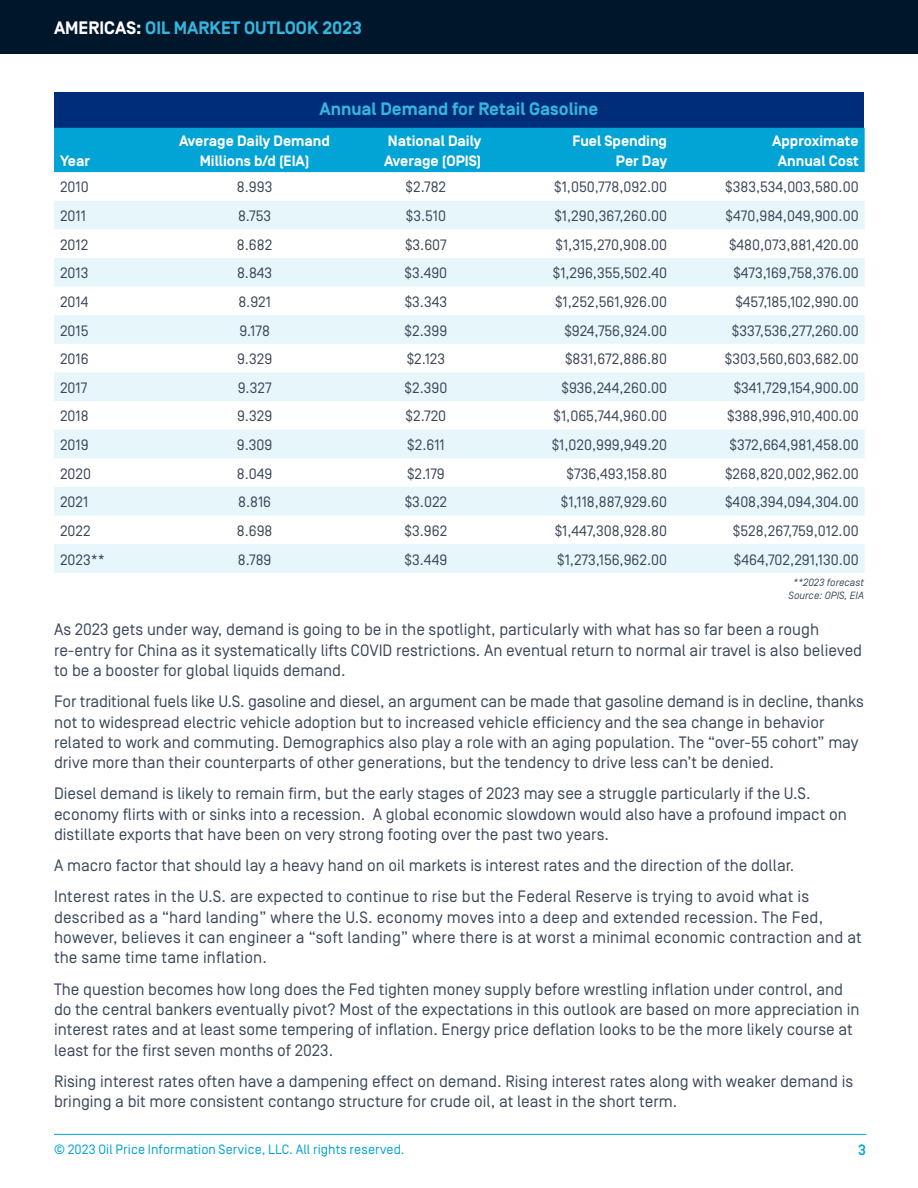
<style>
.page{position:relative;width:918px;height:1188px;background:#fff}
.page>*{position:absolute;margin:0;border:0;box-sizing:border-box;transform-origin:0 0}
.t1{font:700 18px "Simplon Norm";color:#35b5dd}
.t2{font:16.5px/20.4px "Simplon Norm";color:#3a4859}
.t3{font:15px "Simplon Norm";color:#3a4859}
.t4{font:700 15px/20.2px "Simplon Norm";color:#fff;text-align:center}
.t5{font:500 15px "Simplon Norm";color:#02a3d5}
.t6{font:13.5px "Simplon Norm";letter-spacing:.01em;color:#02a3d5}
.t7{font:italic 10.5px "Simplon Norm";color:#3a4859}
.s1{color:#fff}
</style>
<div class="page">
<hr style="left:54px;top:1134px;width:812px;height:1px;background:#02a3d5">
<div style="left:0;top:0;width:918px;height:54px;background:#00162b"></div>
<div style="left:54px;top:92px;width:810px;height:36px;background:#002d79"></div>
<div style="left:54px;top:128px;width:811px;height:44px;background:#02a3d5"></div>
<svg style="left:54px;top:201px;width:811px;height:372px;fill:#e6f6fb"></svg>
<p class="t1" style="left:54px;top:18px;width:310px"><span class="s1">AMERICAS:</span> OIL MARKET OUTLOOK 2023</p>
<p class="t4" style="left:60px;top:152px;width:31px">Year</p>
<p class="t1" style="left:320px;top:99px;width:280px">Annual Demand for Retail Gasoline</p>
<p class="t4" style="left:179px;top:131px;width:152px">Average Daily Demand<br>Millions b/d (EIA)</p>
<p class="t4" style="left:384px;top:131px;width:99px;text-align:left">National Daily<br>Average (OPIS)</p>
<p class="t4" style="left:572px;top:131px;width:96px;text-align:right">Fuel Spending<br>Per Day</p>
<p class="t4" style="left:772px;top:131px;width:88px">Approximate<br>Annual Cost</p>
<p class="t3" style="left:60px;top:179px;width:30px">2010</p>
<p class="t3" style="left:237px;top:179px;width:37px">8.993</p>
<p class="t3" style="left:406px;top:179px;width:42px">$2.782</p>
<p class="t3" style="left:554px;top:179px;width:114px">$1,050,778,092.00</p>
<p class="t3" style="left:725px;top:179px;width:135px">$383,534,003,580.00</p>
<p class="t3" style="left:60px;top:208px;width:27px">2011</p>
<p class="t3" style="left:238px;top:208px;width:35px">8.753</p>
<p class="t3" style="left:406px;top:208px;width:42px">$3.510</p>
<p class="t3" style="left:554px;top:208px;width:114px">$1,290,367,260.00</p>
<p class="t3" style="left:726px;top:208px;width:135px">$470,984,049,900.00</p>
<p class="t3" style="left:60px;top:237px;width:30px">2012</p>
<p class="t3" style="left:237px;top:237px;width:37px">8.682</p>
<p class="t3" style="left:405px;top:237px;width:43px">$3.607</p>
<p class="t3" style="left:556px;top:237px;width:113px">$1,315,270,908.00</p>
<p class="t3" style="left:729px;top:237px;width:131px">$480,073,881,420.00</p>
<p class="t3" style="left:60px;top:265px;width:30px">2013</p>
<p class="t3" style="left:237px;top:265px;width:37px">8.843</p>
<p class="t3" style="left:405px;top:265px;width:44px">$3.490</p>
<p class="t3" style="left:553px;top:265px;width:116px">$1,296,355,502.40</p>
<p class="t3" style="left:733px;top:265px;width:127px">$473,169,758,376.00</p>
<p class="t3" style="left:60px;top:294px;width:30px">2014</p>
<p class="t3" style="left:238px;top:294px;width:34px">8.921</p>
<p class="t3" style="left:405px;top:294px;width:44px">$3.343</p>
<p class="t3" style="left:555px;top:294px;width:114px">$1,252,561,926.00</p>
<p class="t3" style="left:735px;top:294px;width:125px">$457,185,102,990.00</p>
<p class="t3" style="left:60px;top:322px;width:30px">2015</p>
<p class="t3" style="left:239px;top:322px;width:32px">9.178</p>
<p class="t3" style="left:405px;top:322px;width:44px">$2.399</p>
<p class="t3" style="left:564px;top:322px;width:104px">$924,756,924.00</p>
<p class="t3" style="left:732px;top:322px;width:128px">$337,536,277,260.00</p>
<p class="t3" style="left:60px;top:351px;width:30px">2016</p>
<p class="t3" style="left:237px;top:351px;width:37px">9.329</p>
<p class="t3" style="left:407px;top:351px;width:40px">$2.123</p>
<p class="t3" style="left:565px;top:351px;width:104px">$831,672,886.80</p>
<p class="t3" style="left:725px;top:351px;width:135px">$303,560,603,682.00</p>
<p class="t3" style="left:60px;top:380px;width:29px">2017</p>
<p class="t3" style="left:238px;top:380px;width:35px">9.327</p>
<p class="t3" style="left:405px;top:380px;width:44px">$2.390</p>
<p class="t3" style="left:562px;top:380px;width:107px">$936,244,260.00</p>
<p class="t3" style="left:734px;top:380px;width:126px">$341,729,154,900.00</p>
<p class="t3" style="left:60px;top:408px;width:30px">2018</p>
<p class="t3" style="left:237px;top:408px;width:37px">9.329</p>
<p class="t3" style="left:406px;top:408px;width:42px">$2.720</p>
<p class="t3" style="left:554px;top:408px;width:115px">$1,065,744,960.00</p>
<p class="t3" style="left:727px;top:408px;width:133px">$388,996,910,400.00</p>
<p class="t3" style="left:60px;top:437px;width:30px">2019</p>
<p class="t3" style="left:237px;top:437px;width:37px">9.309</p>
<p class="t3" style="left:407px;top:437px;width:39px">$2.611</p>
<p class="t3" style="left:552px;top:437px;width:117px">$1,020,999,949.20</p>
<p class="t3" style="left:729px;top:437px;width:131px">$372,664,981,458.00</p>
<p class="t3" style="left:60px;top:466px;width:33px">2020</p>
<p class="t3" style="left:237px;top:466px;width:37px">8.049</p>
<p class="t3" style="left:407px;top:466px;width:39px">$2.179</p>
<p class="t3" style="left:567px;top:466px;width:102px">$736,493,158.80</p>
<p class="t3" style="left:725px;top:466px;width:135px">$268,820,002,962.00</p>
<p class="t3" style="left:60px;top:494px;width:30px">2021</p>
<p class="t3" style="left:238px;top:494px;width:34px">8.816</p>
<p class="t3" style="left:405px;top:494px;width:44px">$3.022</p>
<p class="t3" style="left:561px;top:494px;width:108px">$1,118,887,929.60</p>
<p class="t3" style="left:725px;top:494px;width:135px">$408,394,094,304.00</p>
<p class="t3" style="left:60px;top:523px;width:32px">2022</p>
<p class="t3" style="left:237px;top:523px;width:37px">8.698</p>
<p class="t3" style="left:405px;top:523px;width:44px">$3.962</p>
<p class="t3" style="left:555px;top:523px;width:114px">$1,447,308,928.80</p>
<p class="t3" style="left:733px;top:523px;width:127px">$528,267,759,012.00</p>
<p class="t3" style="left:60px;top:551px;width:47px">2023**</p>
<p class="t3" style="left:238px;top:551px;width:35px">8.789</p>
<p class="t3" style="left:405px;top:551px;width:44px">$3.449</p>
<p class="t3" style="left:557px;top:551px;width:111px">$1,273,156,962.00</p>
<p class="t3" style="left:734px;top:551px;width:126px">$464,702,291,130.00</p>
<p class="t7" style="left:793px;top:577px;width:72px">**2023 forecast</p>
<p class="t7" style="left:789px;top:589px;width:77px">Source: OPIS, EIA</p>
<p class="t2" style="left:54px;top:620px;width:810px">As 2023 gets under way, demand is going to be in the spotlight, particularly with what has so far been a rough re-entry for China as it systematically lifts COVID restrictions. An eventual return to normal air travel is also believed to be a booster for global liquids demand.</p>
<p class="t2" style="left:54px;top:692px;width:811px">For traditional fuels like U.S. gasoline and diesel, an argument can be made that gasoline demand is in decline, thanks not to widespread electric vehicle adoption but to increased vehicle efficiency and the sea change in behavior related to work and commuting. Demographics also play a role with an aging population. The “over-55 cohort” may drive more than their counterparts of other generations, but the tendency to drive less can’t be denied.</p>
<p class="t2" style="left:54px;top:784px;width:794px">Diesel demand is likely to remain firm, but the early stages of 2023 may see a struggle particularly if the U.S. economy flirts with or sinks into a recession. A global economic slowdown would also have a profound impact on distillate exports that have been on very strong footing over the past two years.</p>
<p class="t2" style="left:54px;top:856px;width:742px">A macro factor that should lay a heavy hand on oil markets is interest rates and the direction of the dollar.</p>
<p class="t2" style="left:54px;top:887px;width:809px">Interest rates in the U.S. are expected to continue to rise but the Federal Reserve is trying to avoid what is described as a “hard landing” where the U.S. economy moves into a deep and extended recession. The Fed, however, believes it can engineer a “soft landing” where there is at worst a minimal economic contraction and at the same time tame inflation.</p>
<p class="t2" style="left:54px;top:979px;width:807px">The question becomes how long does the Fed tighten money supply before wrestling inflation under control, and do the central bankers eventually pivot? Most of the expectations in this outlook are based on more appreciation in interest rates and at least some tempering of inflation. Energy price deflation looks to be the more likely course at least for the first seven months of 2023.</p>
<p class="t2" style="left:54px;top:1071px;width:801px">Rising interest rates often have a dampening effect on demand. Rising interest rates along with weaker demand is bringing a bit more consistent contango structure for crude oil, at least in the short term.</p>
<p class="t6" style="left:54px;top:1143px;width:352px">© 2023 Oil Price Information Service, LLC. All rights reserved.</p>
<p class="t5" style="left:858px;top:1142px;width:9px">3</p>
</div>
